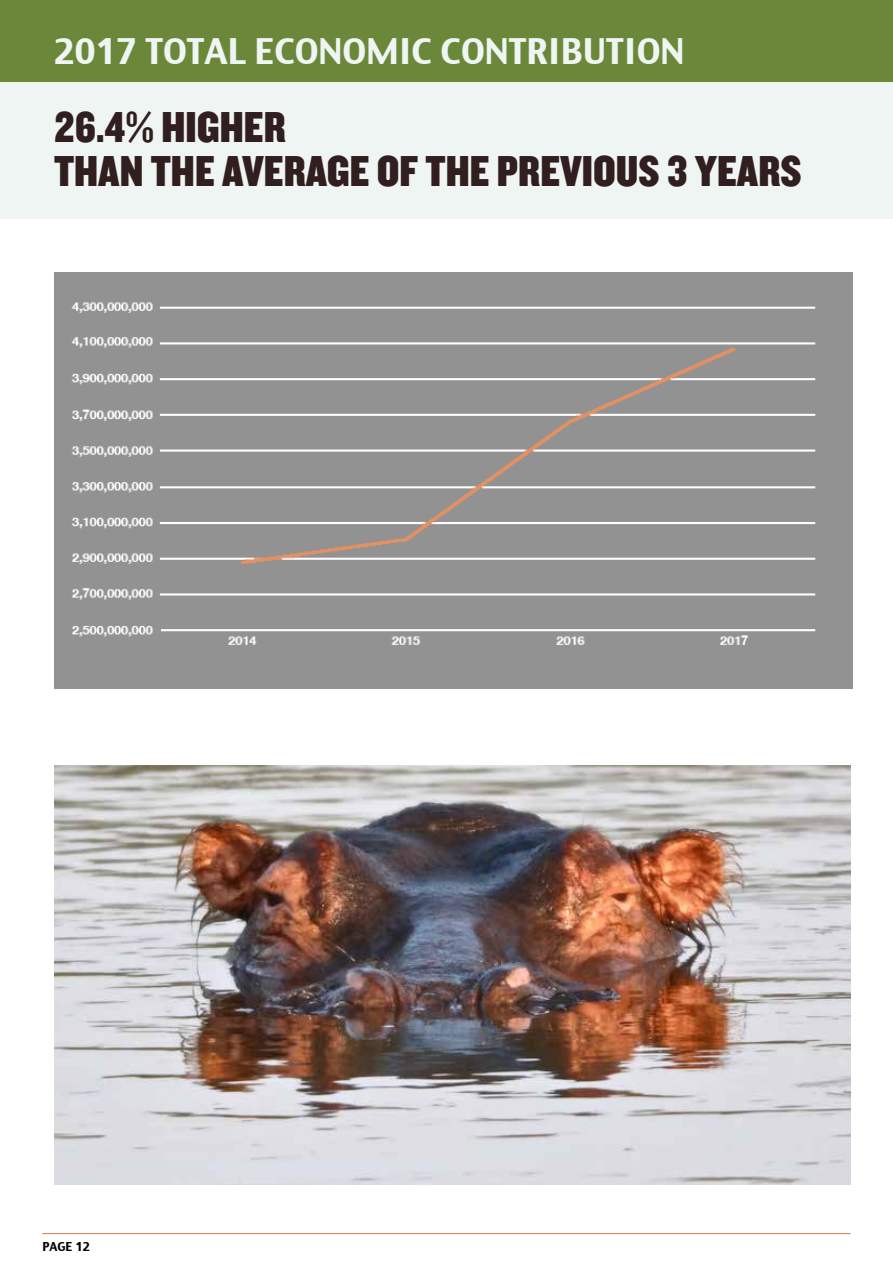
<style>
.page{position:relative;width:893px;height:1263px;background:#fff}
.page>*{position:absolute;margin:0;border:0;box-sizing:border-box;transform-origin:0 0}
.t1{font:45px/43.5px "Knockout HTF70 Full Welterwt";color:#311e1f}
.t2{font:34.5px "Charcoal CY";color:#eff5f3}
.t3{font:12px "Charcoal CY";color:#000}
</style>
<div class="page">
<hr style="left:42px;top:1233px;width:809px;height:1px;background:#d57d4f">
<div style="left:0;top:0;width:893px;height:125px;background:#6b883a"></div>
<div style="left:0;top:83px;width:893px;height:136px;background:#eff5f3"></div>
<img style="left:54px;top:272px;width:799px;height:416px">
<img style="left:54px;top:765px;width:797px;height:419px">
<p class="t2" style="left:54px;top:30px;width:632px">2017 TOTAL ECONOMIC CONTRIBUTION</p>
<p class="t1" style="left:54px;top:107px;width:189px">26.4% HIGHER<br>THAN</p>
<p class="t1" style="left:151px;top:150px;width:94px">THE AVERA</p>
<p class="t1" style="left:327px;top:150px;width:213px">GE OF THE PREVIOUS</p>
<p class="t1" style="left:667px;top:150px;width:72px">3 YEARS</p>
<p class="t3" style="left:42px;top:1238px;width:49px">PAGE 12</p>
</div>
